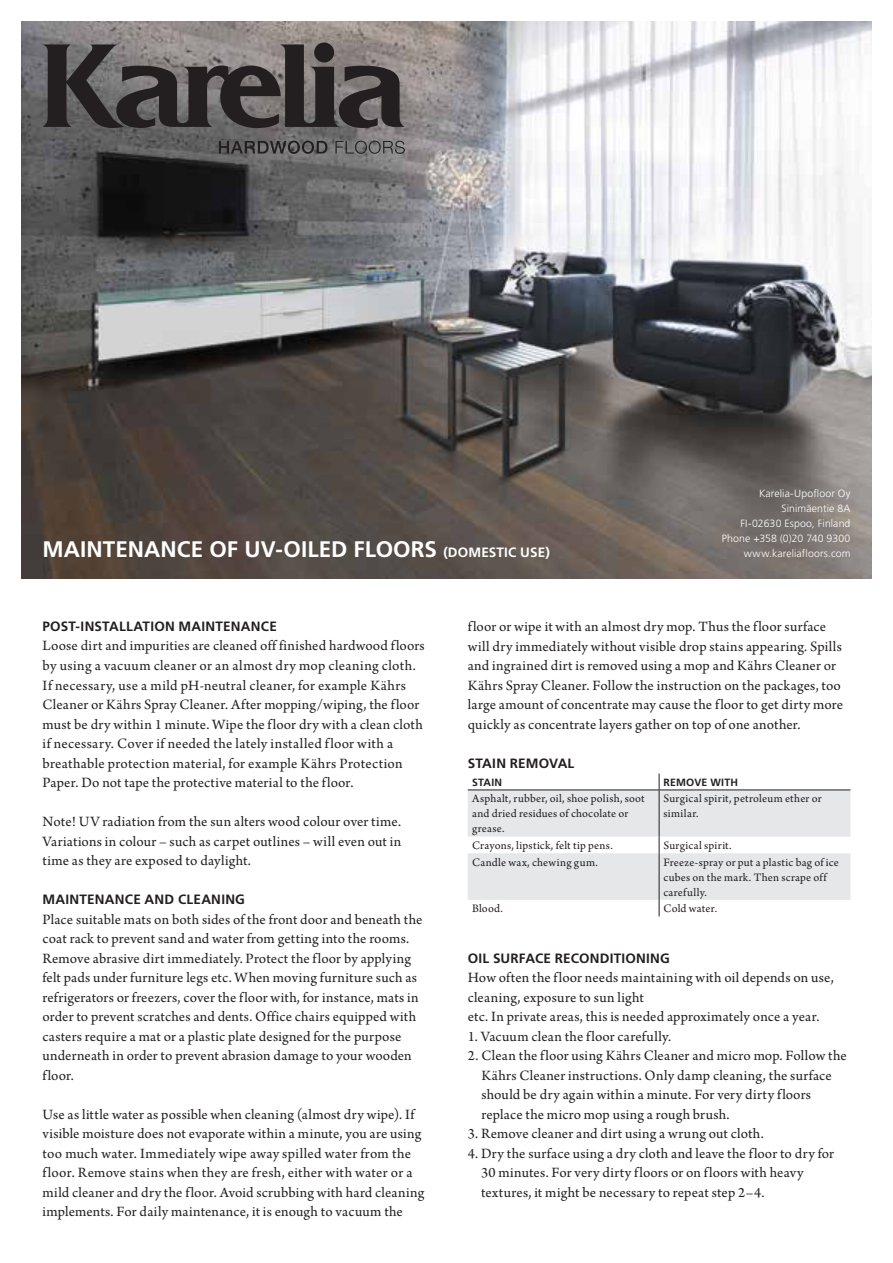
<style>
.page{position:relative;width:893px;height:1263px;background:#fff}
.page>*{position:absolute;margin:0;border:0;box-sizing:border-box;transform-origin:0 0}
.t1{font:700 22.5px "Frutiger LT Pro";color:#fff}
.t2{font:15px/19.5px "Arno Pro";letter-spacing:.015em;color:#231f20}
.t3{font:700 13.5px "Frutiger LT Pro";letter-spacing:.015em;color:#231f20}
.t4{font:12px/15px "Arno Pro";letter-spacing:.02em;color:#231f20}
.t5{font:300 10.5px/15px "Frutiger LT Pro";letter-spacing:.015em;color:#fff;text-align:right}
.t6{font:700 10.5px "Frutiger LT Pro";letter-spacing:.025em;color:#231f20}
.s1{font-size:13.5px}
</style>
<div class="page">
<img style="left:21px;top:21px;width:851px;height:557px">
<svg style="left:43px;top:43px;width:362px;height:111px;background:#585454"></svg>
<svg style="left:468px;top:773px;width:382px;height:143px"></svg>
<h1 class="t1" style="left:43px;top:536px;width:509px">MAINTENANCE OF UV-OILED FLOORS <span class="s1">(DOMESTIC USE)</span></h1>
<p class="t5" style="left:722px;top:486px;width:130px">Karelia-Upofloor Oy<br>Sinimäentie 8A<br>FI-02630 Espoo, Finland<br>Phone +358 (0)20 740 9300 www.kareliafloors.com</p>
<p class="t3" style="left:43px;top:618px;width:236px">POST-INSTALLATION MAINTENANCE</p>
<p class="t2" style="left:43px;top:637px;width:384px">Loose dirt and impurities are cleaned off finished hardwood floors by using a vacuum cleaner or an almost dry mop cleaning cloth.<br>If necessary, use a mild pH-neutral cleaner, for example Kährs Cleaner or Kährs Spray Cleaner. After mopping/wiping, the floor must be dry within 1 minute. Wipe the floor dry with a clean cloth if necessary. Cover if needed the lately installed floor with a breathable protection material, for example Kährs Protection Paper. Do not tape the protective material to the floor.</p>
<p class="t2" style="left:43px;top:812px;width:360px;text-align:justify">Note! UV radiation from the sun alters wood colour over time.<br>Variations in colour – such as carpet outlines – will even out in time as they are exposed to daylight.</p>
<p class="t3" style="left:43px;top:891px;width:204px">MAINTENANCE AND CLEANING</p>
<p class="t2" style="left:43px;top:910px;width:381px">Place suitable mats on both sides of the front door and beneath the coat rack to prevent sand and water from getting into the rooms.<br>Remove abrasive dirt immediately. Protect the floor by applying felt pads under furniture legs etc. When moving furniture such as refrigerators or freezers, cover the floor with, for instance, mats in order to prevent scratches and dents. Office chairs equipped with casters require a mat or a plastic plate designed for the purpose underneath in order to prevent abrasion damage to your wooden floor.</p>
<p class="t2" style="left:43px;top:1105px;width:383px">Use as little water as possible when cleaning (almost dry wipe). If visible moisture does not evaporate within a minute, you are using too much water. Immediately wipe away spilled water from the floor. Remove stains when they are fresh, either with water or a mild cleaner and dry the floor. Avoid scrubbing with hard cleaning implements. For daily maintenance, it is enough to vacuum the</p>
<p class="t2" style="left:468px;top:617px;width:377px">floor or wipe it with an almost dry mop. Thus the floor surface will dry immediately without visible drop stains appearing. Spills and ingrained dirt is removed using a mop and Kährs Cleaner or Kährs Spray Cleaner. Follow the instruction on the packages, too large amount of concentrate may cause the floor to get dirty more quickly as concentrate layers gather on top of one another.</p>
<p class="t3" style="left:468px;top:755px;width:108px">STAIN REMOVAL</p>
<p class="t6" style="left:472px;top:776px;width:32px">STAIN</p>
<p class="t6" style="left:663px;top:776px;width:76px">REMOVE WITH</p>
<p class="t4" style="left:472px;top:792px;width:174px">Asphalt, rubber, oil, shoe polish, soot and dried residues of chocolate or grease.</p>
<p class="t4" style="left:663px;top:792px;width:160px">Surgical spirit, petroleum ether or similar.</p>
<p class="t4" style="left:472px;top:838px;width:142px">Crayons, lipstick, felt tip pens.</p>
<p class="t4" style="left:663px;top:838px;width:70px">Surgical spirit.</p>
<p class="t4" style="left:472px;top:855px;width:127px">Candle wax, chewing gum.</p>
<p class="t4" style="left:663px;top:855px;width:177px">Freeze-spray or put a plastic bag of ice cubes on the mark. Then scrape off carefully.</p>
<p class="t4" style="left:472px;top:902px;width:32px">Blood.</p>
<p class="t4" style="left:663px;top:902px;width:55px">Cold water.</p>
<p class="t3" style="left:468px;top:950px;width:204px">OIL SURFACE RECONDITIONING</p>
<p class="t2" style="left:468px;top:969px;width:367px">How often the floor needs maintaining with oil depends on use, cleaning, exposure to sun light<br>etc. In private areas, this is needed approximately once a year.</p>
<p class="t2" style="left:468px;top:1027px;width:205px">1. Vacuum clean the floor carefully.</p>
<p class="t2" style="left:481px;top:1047px;width:367px;text-indent:-14px">2. Clean the floor using Kährs Cleaner and micro mop. Follow the Kährs Cleaner instructions. Only damp cleaning, the surface should be dry again within a minute. For very dirty floors replace the micro mop using a rough brush.</p>
<p class="t2" style="left:468px;top:1125px;width:298px">3. Remove cleaner and dirt using a wrung out cloth.</p>
<p class="t2" style="left:481px;top:1144px;width:354px;text-indent:-13px">4. Dry the surface using a dry cloth and leave the floor to dry for<br>30 minutes. For very dirty floors or on floors with heavy textures, it might be necessary to repeat step 2–4.</p>
</div>
